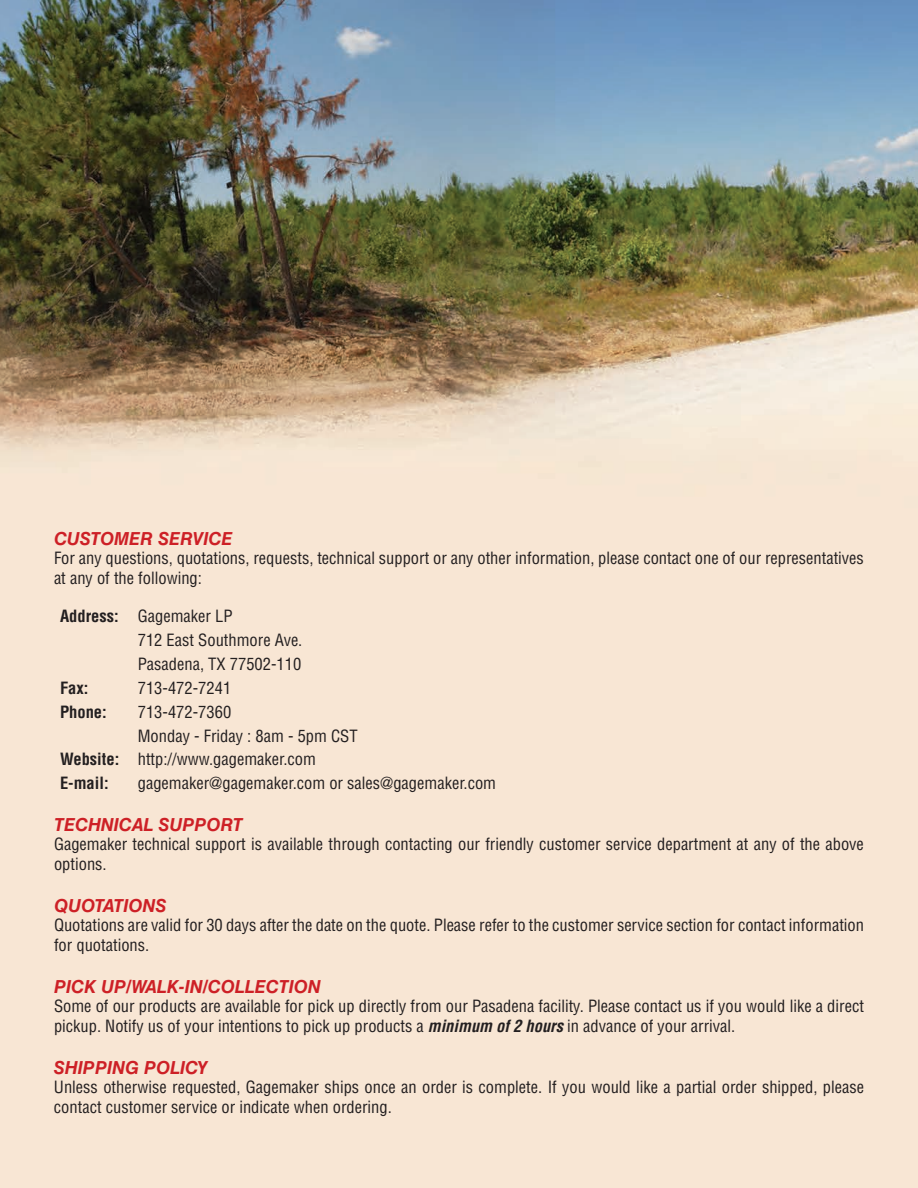
<style>
.page{position:relative;width:918px;height:1188px;background:#fff}
.page>*{position:absolute;margin:0;border:0;box-sizing:border-box;transform-origin:0 0}
.t1{font:italic 700 18px "Helvetica LT Std";color:#cd2026}
.t2{font:condensed 16.5px/19.8px "Helvetica LT Std";color:#231f20}
.t3{font:700 condensed 16.5px "Helvetica LT Std";color:#231f20}
.s1{font-weight:700}
.s2{font-weight:700;font-style:italic}
</style>
<div class="page">
<img style="left:0;top:0;width:918px;height:1188px">
<p class="t1" style="left:54px;top:527px;width:180px">CUSTOMER SERVICE</p>
<p class="t2" style="left:54px;top:548px;width:811px">For any questions, quotations, requests, technical support or any other information, please contact one of our representatives at any of the following:</p>
<p class="t2" style="left:138px;top:604px;width:166px;line-height:23.9px;text-indent:-78px"><span class="s1">Address:</span> Gagemaker LP<br>712 East Southmore Ave.<br>Pasadena, TX 77502-110</p>
<p class="t3" style="left:60px;top:678px;width:30px">Fax:</p>
<p class="t2" style="left:138px;top:678px;width:95px">713-472-7241</p>
<p class="t3" style="left:60px;top:701px;width:48px">Phone:</p>
<p class="t2" style="left:138px;top:702px;width:95px">713-472-7360</p>
<p class="t2" style="left:138px;top:726px;width:221px">Monday - Friday : 8am - 5pm CST</p>
<p class="t2" style="left:60px;top:749px;width:258px"><span class="s1">Website:</span> http://www.gagemaker.com</p>
<p class="t3" style="left:60px;top:773px;width:50px">E-mail:</p>
<p class="t2" style="left:138px;top:773px;width:360px">gagemaker@gagemaker.com or sales@gagemaker.com</p>
<p class="t1" style="left:54px;top:813px;width:190px">TECHNICAL SUPPORT</p>
<p class="t2" style="left:54px;top:834px;width:811px">Gagemaker technical support is available through contacting our friendly customer service department at any of the above options.</p>
<p class="t1" style="left:54px;top:894px;width:114px">QUOTATIONS</p>
<p class="t2" style="left:54px;top:915px;width:812px">Quotations are valid for 30 days after the date on the quote. Please refer to the customer service section for contact information for quotations.</p>
<p class="t1" style="left:54px;top:975px;width:268px">PICK UP/WALK-IN/COLLECTION</p>
<p class="t2" style="left:54px;top:996px;width:811px">Some of our products are available for pick up directly from our Pasadena facility. Please contact us if you would like a direct pickup. Notify us of your intentions to pick up products a <span class="s2">minimum of 2 hours</span> in advance of your arrival.</p>
<p class="t1" style="left:54px;top:1056px;width:155px">SHIPPING POLICY</p>
<p class="t2" style="left:54px;top:1077px;width:812px">Unless otherwise requested, Gagemaker ships once an order is complete. If you would like a partial order shipped, please contact customer service or indicate when ordering.</p>
</div>
